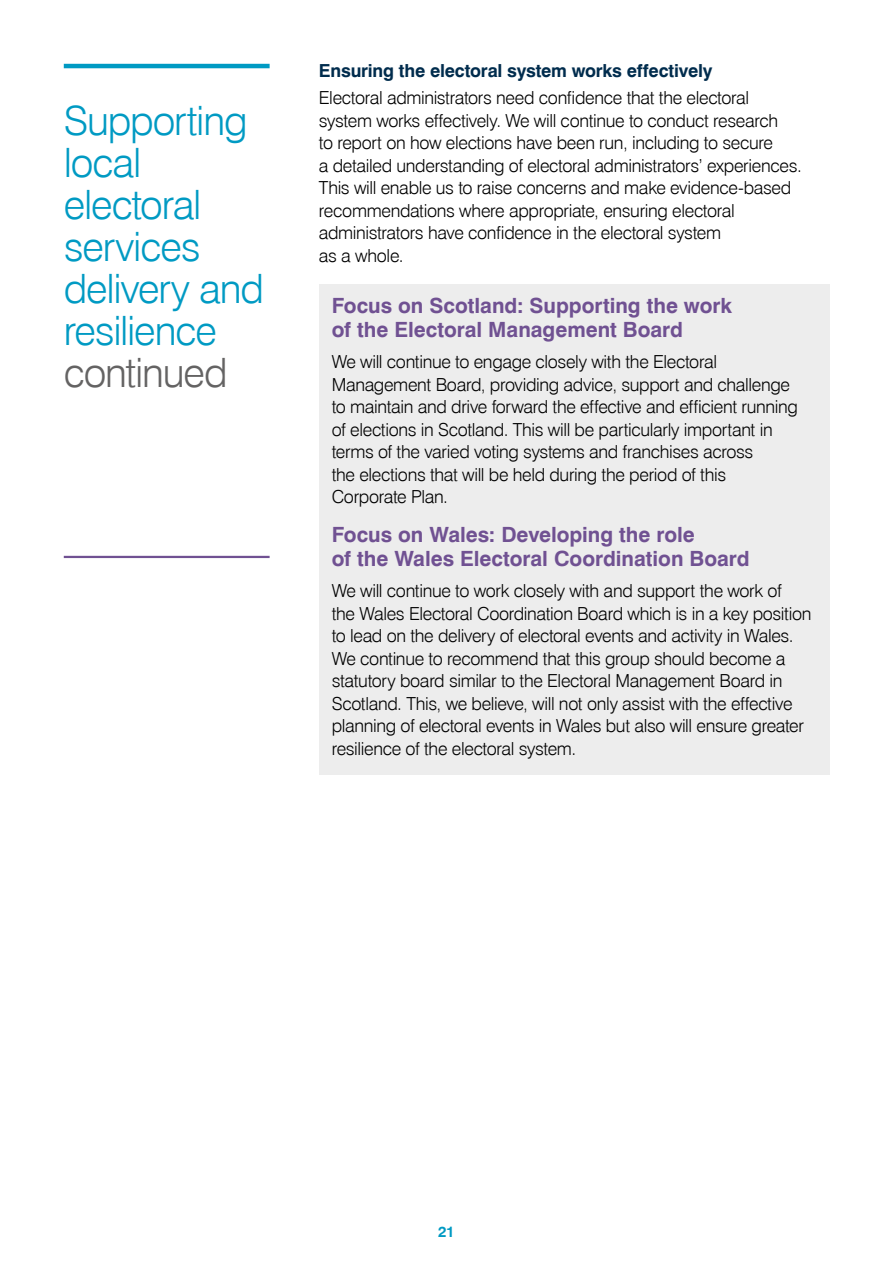
<style>
.page{position:relative;width:893px;height:1263px;background:#fff}
.page>*{position:absolute;margin:0;border:0;box-sizing:border-box;transform-origin:0 0}
.t1{font:300 40.5px/42px "Swiss 721 BT";letter-spacing:-.03em;color:#009ac3}
.t2{font:300 40.5px "Swiss 721 BT";letter-spacing:-.03em;color:#646363}
.t3{font:700 21px/24px "Swiss 721 BT";color:#705192}
.t4{font:300 18px/22.5px "Swiss 721 BT";letter-spacing:-.02em;color:#000}
.t5{font:700 18px "Swiss 721 BT";letter-spacing:-.01em;color:#002c4d}
.t6{font:700 15px "Swiss 721 BT";color:#009ac3}
</style>
<div class="page">
<div style="left:319px;top:284px;width:510px;height:491px;background:#ededed"></div>
<hr style="left:64px;top:64px;width:206px;height:4px;background:#009ac3">
<hr style="left:64px;top:556px;width:206px;height:2px;background:#705192">
<h1 class="t1" style="left:64px;top:99px;width:202px">Supporting local electoral services delivery and resilience</h1>
<h1 class="t2" style="left:64px;top:348px;width:165px">continued</h1>
<h3 class="t5" style="left:319px;top:60px;width:395px">Ensuring the electoral system works effectively</h3>
<p class="t4" style="left:319px;top:86px;width:484px">Electoral administrators need confidence that the electoral system works effectively. We will continue to conduct research<br>to report on how elections have been run, including to secure<br>a detailed understanding of electoral administrators’ experiences.<br>This will enable us to raise concerns and make evidence-based recommendations where appropriate, ensuring electoral administrators have confidence in the electoral system<br>as a whole.</p>
<h4 class="t3" style="left:332px;top:293px;width:402px">Focus on Scotland: Supporting the work of the Electoral Management Board</h4>
<p class="t4" style="left:332px;top:350px;width:468px">We will continue to engage closely with the Electoral Management Board, providing advice, support and challenge to maintain and drive forward the effective and efficient running of elections in Scotland. This will be particularly important in terms of the varied voting systems and franchises across<br>the elections that will be held during the period of this Corporate Plan.</p>
<h4 class="t3" style="left:332px;top:522px;width:420px">Focus on Wales: Developing the role<br>of the Wales Electoral Coordination Board</h4>
<p class="t4" style="left:332px;top:579px;width:481px">We will continue to work closely with and support the work of<br>the Wales Electoral Coordination Board which is in a key position to lead on the delivery of electoral events and activity in Wales.<br>We continue to recommend that this group should become a statutory board similar to the Electoral Management Board in Scotland. This, we believe, will not only assist with the effective planning of electoral events in Wales but also will ensure greater resilience of the electoral system.</p>
<p class="t6" style="left:438px;top:1222px;width:18px">21</p>
</div>
